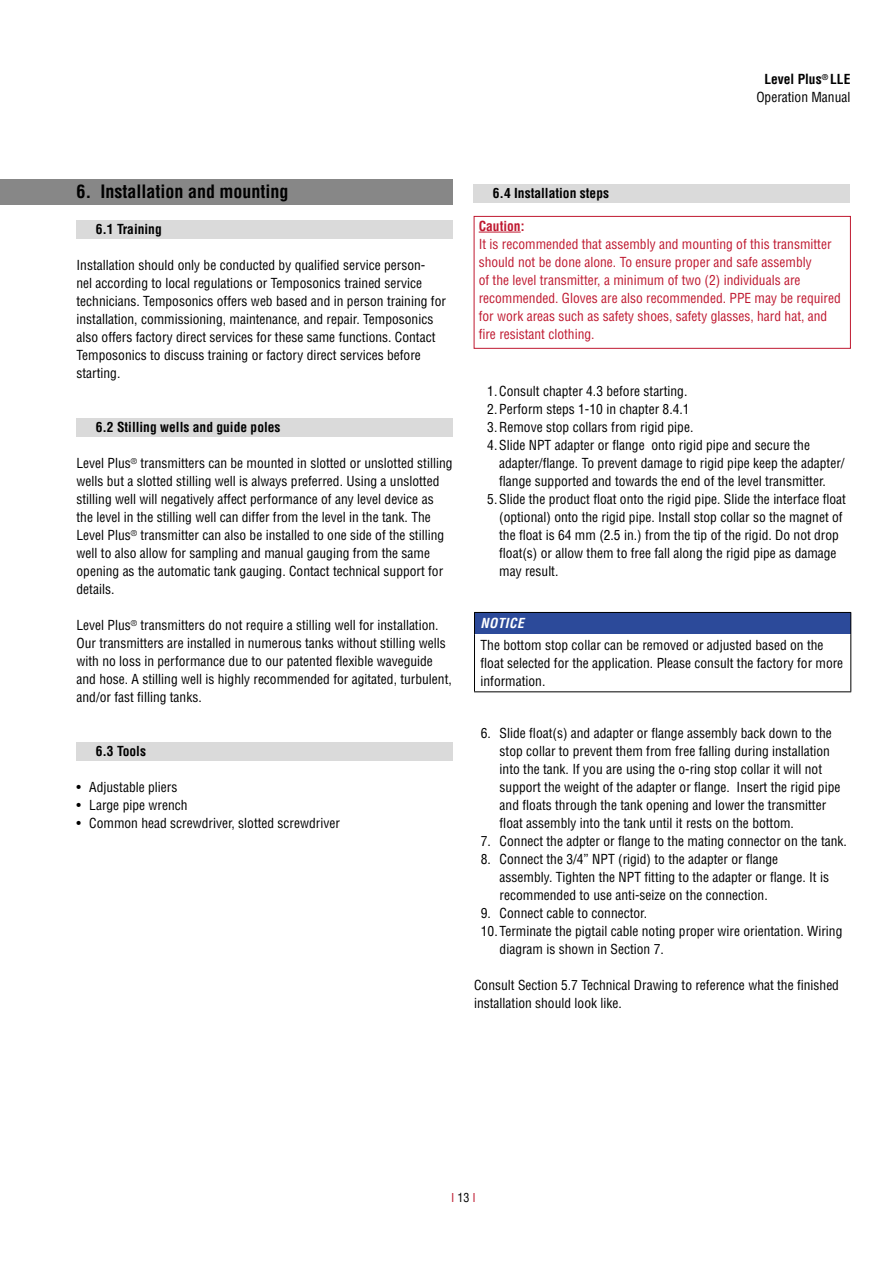
<style>
.page{position:relative;width:893px;height:1263px;background:#fff}
.page>*{position:absolute;margin:0;border:0;box-sizing:border-box;transform-origin:0 0}
.t1{font:700 condensed 18px "Helvetica LT Std";color:#000}
.t2{font:condensed 13.5px/18px "Helvetica LT Std";color:#000}
.t3{font:condensed 13.5px/18px "Helvetica LT Std";color:#bf1930}
.t4{font:700 condensed 13.5px "Helvetica LT Std";color:#000}
.t5{font:condensed 13.5px/18px "Helvetica LT Pro";color:#000;text-align:center}
.t6{font:700 condensed 13.5px "Helvetica LT Std";color:#bf1930}
.t7{font:italic 700 condensed 13.5px "Helvetica LT Std";letter-spacing:.03em;color:#fff}
.t8{font:condensed 12px "Helvetica LT Pro";color:#bf1930}
.s1{font-weight:700}
.s2{color:#000}
</style>
<div class="page">
<div style="left:0;top:179px;width:453px;height:25px;background:#878787"></div>
<div style="left:77px;top:220px;width:376px;height:18px;background:#dadada"></div>
<div style="left:77px;top:418px;width:376px;height:18px;background:#dadada"></div>
<div style="left:77px;top:742px;width:376px;height:18px;background:#dadada"></div>
<div style="left:474px;top:184px;width:376px;height:18px;background:#dadada"></div>
<hr style="left:479px;top:232px;width:42px;height:1px;background:#bf1930">
<div style="left:474px;top:216px;width:377px;height:133px;border:1px solid #bf1930"></div>
<div style="left:474px;top:612px;width:377px;height:22px;background:#2c4a9a"></div>
<hr style="left:474px;top:634px;width:1px;height:57px;background:#000">
<hr style="left:850px;top:634px;width:1px;height:57px;background:#000">
<hr style="left:474px;top:691px;width:377px;height:1px;background:#000">
<hr style="left:474px;top:612px;width:377px;height:1px;background:#000">
<svg style="left:474px;top:613px;width:1px;height:21px"></svg>
<svg style="left:850px;top:613px;width:1px;height:21px"></svg>
<p class="t5" style="left:756px;top:70px;width:96px"><span class="s1">Level Plus</span><sup>®</sup> <span class="s1">LLE<br></span>Operation Manual</p>
<h1 class="t1" style="left:77px;top:180px;width:214px">6. Installation and mounting</h1>
<p class="t4" style="left:96px;top:221px;width:68px">6.1 Training</p>
<p class="t2" style="left:77px;top:256px;width:371px">Installation should only be conducted by qualified service person-<br>nel according to local regulations or Temposonics trained service technicians. Temposonics offers web based and in person training for installation, commissioning, maintenance, and repair. Temposonics also offers factory direct services for these same functions. Contact Temposonics to discuss training or factory direct services before starting.</p>
<p class="t4" style="left:96px;top:419px;width:186px">6.2 Stilling wells and guide poles</p>
<p class="t2" style="left:77px;top:454px;width:377px">Level Plus<sup>®</sup> transmitters can be mounted in slotted or unslotted stilling wells but a slotted stilling well is always preferred. Using a unslotted stilling well will negatively affect performance of any level device as the level in the stilling well can differ from the level in the tank. The Level Plus<sup>®</sup> transmitter can also be installed to one side of the stilling well to also allow for sampling and manual gauging from the same opening as the automatic tank gauging. Contact technical support for details.</p>
<p class="t2" style="left:77px;top:616px;width:377px">Level Plus<sup>®</sup> transmitters do not require a stilling well for installation.<br>Our transmitters are installed in numerous tanks without stilling wells with no loss in performance due to our patented flexible waveguide and hose. A stilling well is highly recommended for agitated, turbulent, and/or fast filling tanks.</p>
<p class="t4" style="left:96px;top:743px;width:52px">6.3 Tools</p>
<p class="t2" style="left:77px;top:778px;width:102px">• Adjustable pliers</p>
<p class="t2" style="left:77px;top:796px;width:112px">• Large pipe wrench</p>
<p class="t2" style="left:77px;top:814px;width:265px">• Common head screwdriver, slotted screwdriver</p>
<p class="t4" style="left:493px;top:185px;width:118px">6.4 Installation steps</p>
<p class="t6" style="left:479px;top:217px;width:47px">Caution:</p>
<p class="t3" style="left:479px;top:235px;width:364px">It is recommended that assembly and mounting of this transmitter should not be done alone. To ensure proper and safe assembly<br>of the level transmitter, a minimum of two (2) individuals are recommended. Gloves are also recommended. PPE may be required for work areas such as safety shoes, safety glasses, hard hat, and fire resistant clothing.</p>
<p class="t2" style="left:487px;top:382px;width:202px">1.Consult chapter 4.3 before starting.</p>
<p class="t2" style="left:487px;top:400px;width:204px">2.Perform steps 1-10 in chapter 8.4.1</p>
<p class="t2" style="left:487px;top:418px;width:208px">3.Remove stop collars from rigid pipe.</p>
<p class="t2" style="left:487px;top:436px;width:324px">4.Slide NPT adapter or flange onto rigid pipe and secure the</p>
<p class="t2" style="left:499px;top:454px;width:347px">adapter/flange. To prevent damage to rigid pipe keep the adapter/</p>
<p class="t2" style="left:499px;top:472px;width:328px">flange supported and towards the end of the level transmitter.</p>
<p class="t2" style="left:487px;top:490px;width:360px">5.Slide the product float onto the rigid pipe. Slide the interface float</p>
<p class="t2" style="left:499px;top:508px;width:345px">(optional) onto the rigid pipe. Install stop collar so the magnet of</p>
<p class="t2" style="left:499px;top:526px;width:341px">the float is 64 mm (2.5 in.) from the tip of the rigid. Do not drop</p>
<p class="t2" style="left:499px;top:544px;width:339px">float(s) or allow them to free fall along the rigid pipe as damage</p>
<p class="t2" style="left:499px;top:562px;width:61px">may result.</p>
<p class="t7" style="left:480px;top:615px;width:45px">NOTICE</p>
<p class="t2" style="left:480px;top:636px;width:364px">The bottom stop collar can be removed or adjusted based on the float selected for the application. Please consult the factory for more information.</p>
<p class="t2" style="left:500px;top:724px;width:342px;text-indent:-19px">6. Slide float(s) and adapter or flange assembly back down to the stop collar to prevent them from free falling during installation into the tank. If you are using the o-ring stop collar it will not support the weight of the adapter or flange. Insert the rigid pipe and floats through the tank opening and lower the transmitter float assembly into the tank until it rests on the bottom.</p>
<p class="t2" style="left:481px;top:832px;width:367px">7. Connect the adpter or flange to the mating connector on the tank.</p>
<p class="t2" style="left:500px;top:850px;width:331px;text-indent:-19px">8. Connect the 3/4” NPT (rigid) to the adapter or flange assembly. Tighten the NPT fitting to the adapter or flange. It is recommended to use anti-seize on the connection.</p>
<p class="t2" style="left:481px;top:904px;width:168px">9. Connect cable to connector.</p>
<p class="t2" style="left:500px;top:922px;width:344px;text-indent:-19px">10. Terminate the pigtail cable noting proper wire orientation. Wiring diagram is shown in Section 7.</p>
<p class="t2" style="left:474px;top:976px;width:366px">Consult Section 5.7 Technical Drawing to reference what the finished installation should look like.</p>
<p class="t8" style="left:451px;top:1190px;width:26px">I <span class="s2">13</span> I</p>
</div>
